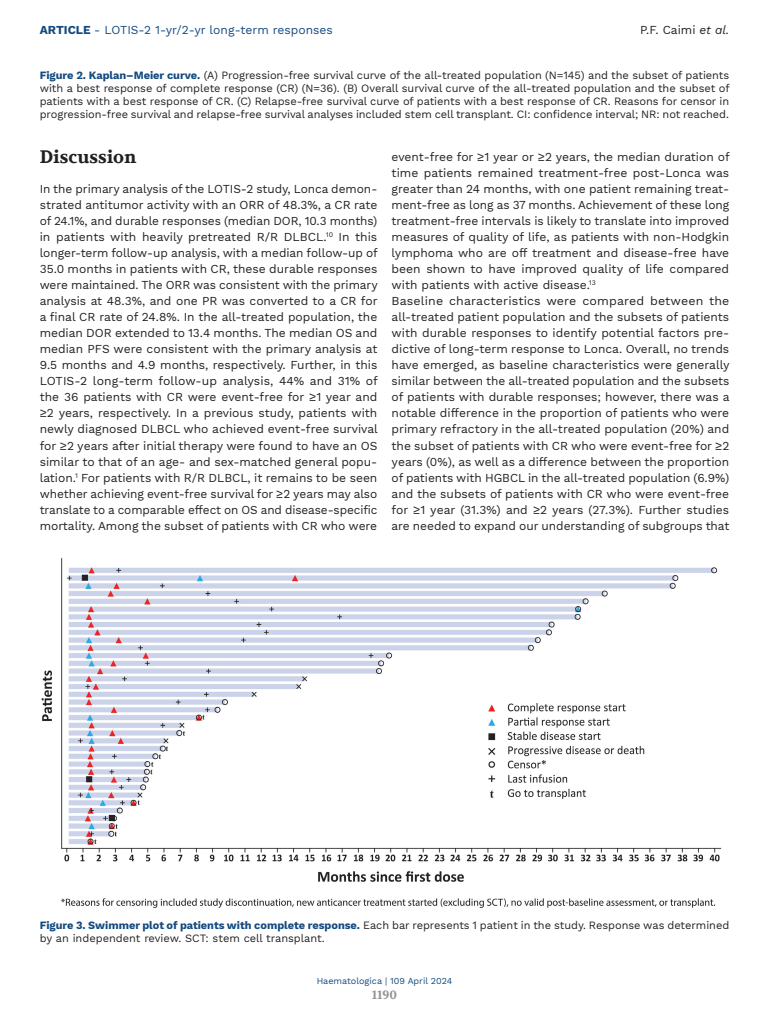
<style>
.page{position:relative;width:769px;height:1024px;background:#fff}
.page>*{position:absolute;margin:0;border:0;box-sizing:border-box;transform-origin:0 0}
.TITOLO_c18{font:700 18px "Volkhov";color:#231f20}
.TESTO{font:12px/16px "Work Sans";color:#231f20;text-align:justify}
.t1{font:12px "Work Sans";color:#134a80}
.t2{font:700 12px "Volkhov";color:#939598}
.TABELLA_Titolo{font:11px/13px "Work Sans";color:#231f20;text-align:justify}
.t3{font:9px "Work Sans";color:#134a80}
.s1{font-weight:700}
.s2{font-style:italic}
.s3{font-weight:700;color:#134a80}
</style>
<div class="page">
<img style="left:41px;top:558px;width:681px;height:350px">
<p class="t1" style="left:40px;top:23px;width:294px"><span class="s1">ARTICLE</span> - LOTIS-2 1-yr/2-yr long-term responses</p>
<p class="TESTO" style="left:640px;top:22px;width:90px">P.F. Caimi <span class="s2">et al.</span></p>
<p class="TABELLA_Titolo" style="left:40px;top:70px;width:691px"><span class="s3">Figure 2. Kaplan–Meier curve.</span> (A) Progression-free survival curve of the all-treated population (N=145) and the subset of patients with a best response of complete response (CR) (N=36). (B) Overall survival curve of the all-treated population and the subset of patients with a best response of CR. (C) Relapse-free survival curve of patients with a best response of CR. Reasons for censor in progression-free survival and relapse-free survival analyses included stem cell transplant. CI: confidence interval; NR: not reached.</p>
<p class="TITOLO_c18" style="left:40px;top:146px;width:98px">Discussion</p>
<p class="TESTO" style="left:40px;top:182px;width:339px">In the primary analysis of the LOTIS-2 study, Lonca demon&shy;strated antitumor activity with an ORR of 48.3%, a CR rate of 24.1%, and durable responses (median DOR, 10.3 months) in patients with heavily pretreated R/R DLBCL.<sup>10</sup> In this longer-term follow-up analysis, with a median follow-up of 35.0 months in patients with CR, these durable responses were maintained. The ORR was consistent with the primary analysis at 48.3%, and one PR was converted to a CR for a final CR rate of 24.8%. In the all-treated population, the median DOR extended to 13.4 months. The median OS and median PFS were consistent with the primary analysis at 9.5 months and 4.9 months, respectively. Further, in this LOTIS-2 long-term follow-up analysis, 44% and 31% of the 36 patients with CR were event-free for ≥1 year and ≥2 years, respectively. In a previous study, patients with newly diagnosed DLBCL who achieved event-free survival for ≥2 years after initial therapy were found to have an OS similar to that of an age- and sex-matched general popu&shy;lation.<sup>1</sup> For patients with R/R DLBCL, it remains to be seen whether achieving event-free survival for ≥2 years may also translate to a comparable effect on OS and disease-specific mortality. Among the subset of patients with CR who were</p>
<p class="TESTO" style="left:391px;top:150px;width:339px">event-free for ≥1 year or ≥2 years, the median duration of time patients remained treatment-free post-Lonca was greater than 24 months, with one patient remaining treat&shy;ment-free as long as 37 months. Achievement of these long treatment-free intervals is likely to translate into improved measures of quality of life, as patients with non-Hodgkin lymphoma who are off treatment and disease-free have been shown to have improved quality of life compared with patients with active disease.<sup>13</sup></p>
<p class="TESTO" style="left:391px;top:294px;width:339px">Baseline characteristics were compared between the all-treated patient population and the subsets of patients with durable responses to identify potential factors pre&shy;dictive of long-term response to Lonca. Overall, no trends have emerged, as baseline characteristics were generally similar between the all-treated population and the subsets of patients with durable responses; however, there was a notable difference in the proportion of patients who were primary refractory in the all-treated population (20%) and the subset of patients with CR who were event-free for ≥2 years (0%), as well as a difference between the proportion of patients with HGBCL in the all-treated population (6.9%) and the subsets of patients with CR who were event-free for ≥1 year (31.3%) and ≥2 years (27.3%). Further studies are needed to expand our understanding of subgroups that</p>
<p class="TABELLA_Titolo" style="left:40px;top:919px;width:690px"><span class="s3">Figure 3. Swimmer plot of patients with complete response.</span> Each bar represents 1 patient in the study. Response was determined by an independent review. SCT: stem cell transplant.</p>
<p class="t3" style="left:316px;top:975px;width:137px">Haematologica | 109 April 2024</p>
<p class="t2" style="left:372px;top:987px;width:27px">1190</p>
</div>
